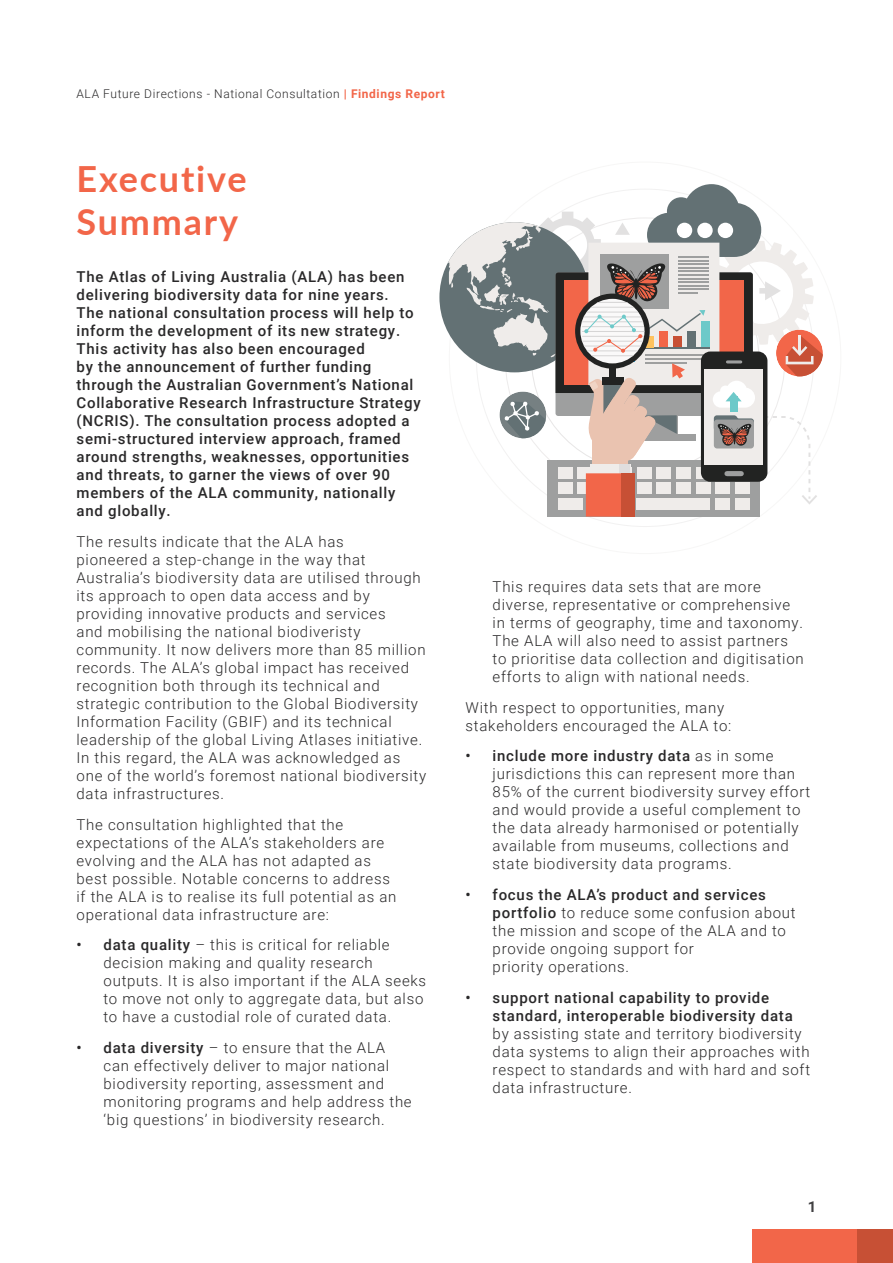
<style>
.page{position:relative;width:893px;height:1263px;background:#fff}
.page>*{position:absolute;margin:0;border:0;box-sizing:border-box;transform-origin:0 0}
.t1{font:700 36px/43.2px "Lato";letter-spacing:.05em;color:#f26649}
.t2{font:300 15px/18px "Roboto";letter-spacing:.05em;color:#292829}
.t3{font:500 15px/18px "Roboto";letter-spacing:.05em;color:#292829}
.t4{font:700 15px "Roboto";color:#414042}
.t5{font:300 12px "Roboto";letter-spacing:.05em;color:#292829}
.s1{font-weight:700;color:#f26649}
.s2{font-weight:500}
</style>
<div class="page">
<svg style="left:448px;top:184px;width:375px;height:333px"></svg>
<div style="left:753px;top:1229px;width:140px;height:34px;background:#f26649"></div>
<div style="left:857px;top:1229px;width:36px;height:34px;background:#c75035"></div>
<p class="t5" style="left:77px;top:85px;width:370px">ALA Future Directions - National Consultation <span class="s1">| Findings Report</span></p>
<h1 class="t1" style="left:77px;top:156px;width:172px">Executive<br>Summary</h1>
<p class="t3" style="left:77px;top:267px;width:346px">The Atlas of Living Australia (ALA) has been delivering biodiversity data for nine years.<br>The national consultation process will help to inform the development of its new strategy.<br>This activity has also been encouraged<br>by the announcement of further funding through the Australian Government’s National Collaborative Research Infrastructure Strategy (NCRIS). The consultation process adopted a semi-structured interview approach, framed around strengths, weaknesses, opportunities and threats, to garner the views of over 90 members of the ALA community, nationally and globally.</p>
<p class="t2" style="left:77px;top:532px;width:351px">The results indicate that the ALA has<br>pioneered a step-change in the way that Australia’s biodiversity data are utilised through its approach to open data access and by providing innovative products and services<br>and mobilising the national biodiveristy community. It now delivers more than 85 million records. The ALA’s global impact has received recognition both through its technical and strategic contribution to the Global Biodiversity Information Facility (GBIF) and its technical leadership of the global Living Atlases initiative.<br>In this regard, the ALA was acknowledged as one of the world’s foremost national biodiversity data infrastructures.</p>
<p class="t2" style="left:77px;top:815px;width:321px">The consultation highlighted that the expectations of the ALA’s stakeholders are evolving and the ALA has not adapted as best possible. Notable concerns to address if the ALA is to realise its full potential as an operational data infrastructure are:</p>
<p class="t2" style="left:104px;top:935px;width:324px;text-indent:-27px"><span class="s2">• data quality</span> – this is critical for reliable decision making and quality research outputs. It is also important if the ALA seeks to move not only to aggregate data, but also to have a custodial role of curated data.</p>
<p class="t2" style="left:104px;top:1038px;width:310px;text-indent:-27px"><span class="s2">• data diversity</span> – to ensure that the ALA can effectively deliver to major national biodiversity reporting, assessment and monitoring programs and help address the ‘big questions’ in biodiversity research.</p>
<p class="t2" style="left:493px;top:577px;width:313px">This requires data sets that are more diverse, representative or comprehensive in terms of geography, time and taxonomy.<br>The ALA will also need to assist partners to prioritise data collection and digitisation efforts to align with national needs.</p>
<p class="t2" style="left:466px;top:698px;width:267px">With respect to opportunities, many stakeholders encouraged the ALA to:</p>
<p class="t2" style="left:493px;top:746px;width:319px;text-indent:-27px"><span class="s2">• include more industry data</span> as in some jurisdictions this can represent more than 85% of the current biodiversity survey effort and would provide a useful complement to the data already harmonised or potentially available from museums, collections and state biodiversity data programs.</p>
<p class="t2" style="left:493px;top:885px;width:305px;text-indent:-27px"><span class="s2">• focus the ALA’s product and services portfolio</span> to reduce some confusion about the mission and scope of the ALA and to provide ongoing support for<br>priority operations.</p>
<p class="t3" style="left:493px;top:988px;width:302px;text-indent:-27px">• support national capability to provide standard, interoperable biodiversity data</p>
<p class="t2" style="left:493px;top:1024px;width:319px">by assisting state and territory biodiversity data systems to align their approaches with respect to standards and with hard and soft data infrastructure.</p>
<p class="t4" style="left:808px;top:1196px;width:10px">1</p>
</div>
